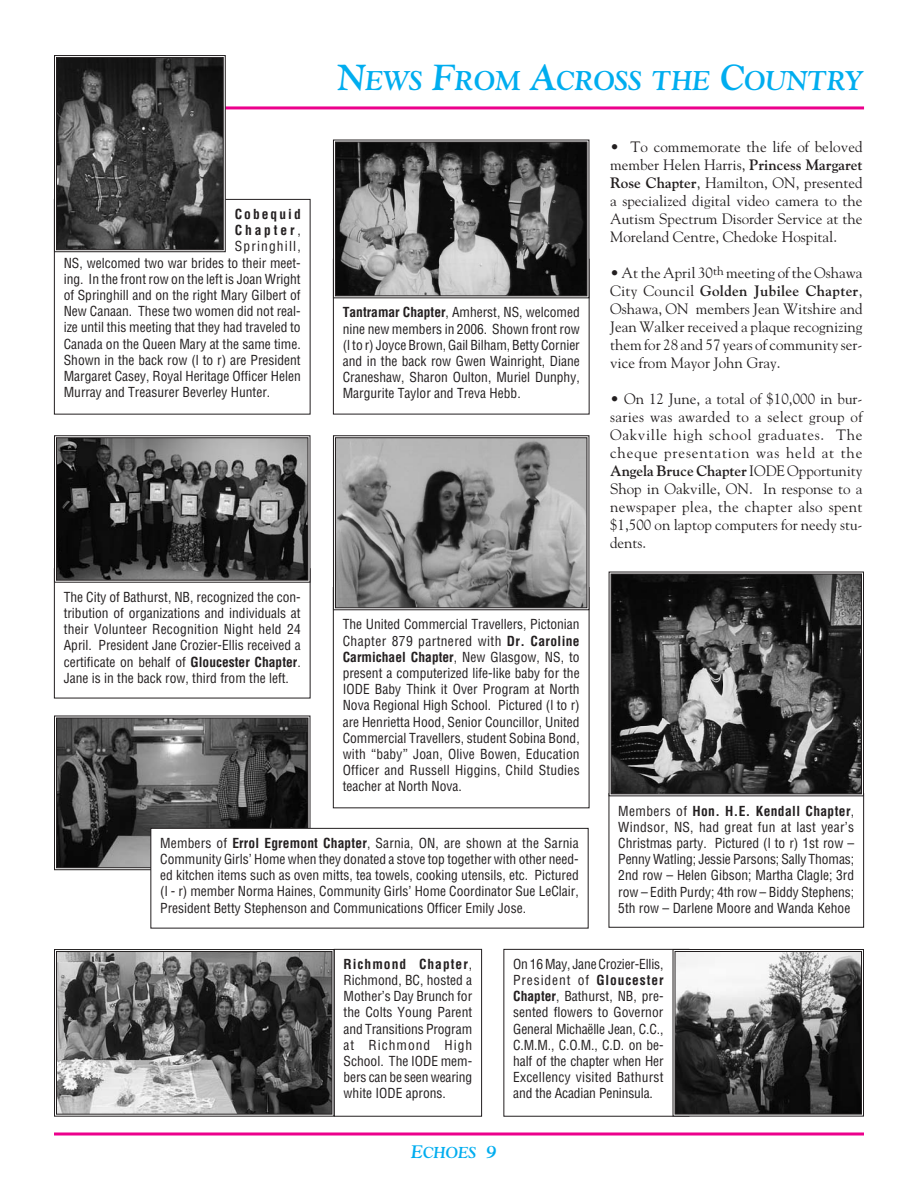
<style>
.page{position:relative;width:918px;height:1188px;background:#fff}
.page>*{position:absolute;margin:0;border:0;box-sizing:border-box;transform-origin:0 0}
.t1{font:italic 700 27px "Goudy";color:#00adef}
.t2{font:italic 700 15.75px "Goudy";color:#00adef}
.t3{font:15px/18px "Goudy";color:#231f20;text-align:justify}
.t4{font:condensed 13.5px/16.2px "Helvetica";color:#231f20;text-align:justify}
.t5{font:condensed 13.5px "Helvetica";letter-spacing:.085em;color:#231f20}
.t6{font:700 condensed 13.5px "Helvetica";letter-spacing:.15em;color:#231f20}
.t7{font:700 condensed 13.5px "Helvetica";letter-spacing:.21em;color:#231f20}
.s1{font-weight:400}
.s2{font-weight:700}
.s3{font-size:36px}
.s4{font-size:18px}
</style>
<div class="page">
<svg style="left:54px;top:1132px;width:810px;height:4px;background:#f03fa8"></svg>
<hr style="left:209px;top:106px;width:655px;height:3px;background:#ec008c">
<div style="left:333px;top:587px;width:256px;height:221px;border:1px solid #231f20"></div>
<div style="left:54px;top:199px;width:256px;height:216px;border:1px solid #231f20"></div>
<svg style="left:53px;top:55px;width:173px;height:198px;background:#474747"></svg>
<svg style="left:332px;top:139px;width:258px;height:160px;background:#5d5d5d"></svg>
<div style="left:609px;top:793px;width:255px;height:135px;border:1px solid #231f20"></div>
<svg style="left:608px;top:571px;width:257px;height:226px;background:#434343"></svg>
<svg style="left:332px;top:435px;width:258px;height:176px;background:#8d8c8c"></svg>
<svg style="left:53px;top:435px;width:258px;height:148px;background:#4e4e4e"></svg>
<div style="left:503px;top:949px;width:186px;height:168px;border:1px solid #231f20"></div>
<svg style="left:672px;top:948px;width:192px;height:169px;background:#656565"></svg>
<div style="left:334px;top:949px;width:148px;height:168px;border:1px solid #231f20"></div>
<svg style="left:54px;top:949px;width:281px;height:168px;background:#6b6b6b"></svg>
<svg style="left:54px;top:715px;width:257px;height:156px;background:#515151"></svg>
<div style="left:151px;top:829px;width:437px;height:99px;background:#fff"></div>
<div style="left:150px;top:828px;width:439px;height:101px;border:1px solid #231f20"></div>
<p class="t6" style="left:235px;top:209px;width:67px">Cobequid</p>
<p class="t7" style="left:235px;top:225px;width:67px">Chapter<span class="s1">,</span></p>
<p class="t5" style="left:235px;top:241px;width:67px">Springhill,</p>
<p class="t4" style="left:64px;top:256px;width:238px">NS, welcomed two war brides to their meet-</p>
<p class="t4" style="left:64px;top:272px;width:238px">ing. In the front row on the left is Joan Wright</p>
<p class="t4" style="left:64px;top:288px;width:238px">of Springhill and on the right Mary Gilbert of</p>
<p class="t4" style="left:64px;top:304px;width:238px">New Canaan. These two women did not real-</p>
<p class="t4" style="left:64px;top:320px;width:238px">ize until this meeting that they had traveled to</p>
<p class="t4" style="left:64px;top:337px;width:238px">Canada on the Queen Mary at the same time.</p>
<p class="t4" style="left:64px;top:353px;width:239px">Shown in the back row (l to r) are President</p>
<p class="t4" style="left:64px;top:369px;width:239px">Margaret Casey, Royal Heritage Officer Helen</p>
<p class="t4" style="left:64px;top:385px;width:208px">Murray and Treasurer Beverley Hunter.</p>
<p class="t4" style="left:64px;top:590px;width:239px">The City of Bathurst, NB, recognized the con&shy;tribution of organizations and individuals at their Volunteer Recognition Night held 24<br>April. President Jane Crozier-Ellis received a certificate on behalf of <span class="s2">Gloucester Chapter</span>.<br>Jane is in the back row, third from the left.</p>
<h1 class="t1" style="left:338px;top:70px;width:526px"><span class="s3">N</span>EWS <span class="s3">F</span>ROM <span class="s3">A</span>CROSS THE <span class="s3">C</span>OUNTRY</h1>
<p class="t4" style="left:343px;top:306px;width:239px"><span class="s2">Tantramar Chapter</span>, Amherst, NS, welcomed nine new members in 2006. Shown front row (l to r) Joyce Brown, Gail Bilham, Betty Cornier and in the back row Gwen Wainright, Diane Craneshaw, Sharon Oulton, Muriel Dunphy, Margurite Taylor and Treva Hebb.</p>
<p class="t4" style="left:343px;top:618px;width:239px">The United Commercial Travellers, Pictonian Chapter 879 partnered with <span class="s2">Dr. Caroline Carmichael Chapter</span>, New Glasgow, NS, to present a computerized life-like baby for the IODE Baby Think it Over Program at North Nova Regional High School. Pictured (l to r) are Henrietta Hood, Senior Councillor, United Commercial Travellers, student Sobina Bond, with “baby” Joan, Olive Bowen, Education Officer and Russell Higgins, Child Studies teacher at North Nova.</p>
<p class="t3" style="left:610px;top:139px;width:254px">• To commemorate the life of beloved member Helen Harris, <span class="s2">Princess Margaret Rose Chapter</span>, Hamilton, ON, presented a specialized digital video camera to the Autism Spectrum Disorder Service at the Moreland Centre, Chedoke Hospital.</p>
<p class="t3" style="left:610px;top:265px;width:254px">• At the April 30<sup>th</sup> meeting of the Oshawa City Council <span class="s2">Golden Jubilee Chapter</span>, Oshawa, ON members Jean Witshire and Jean Walker received a plaque recognizing them for 28 and 57 years of community ser&shy;vice from Mayor John Gray.</p>
<p class="t3" style="left:610px;top:391px;width:254px">• On 12 June, a total of $10,000 in bur&shy;saries was awarded to a select group of Oakville high school graduates. The cheque presentation was held at the <span class="s2">Angela Bruce Chapter</span> IODE Opportunity Shop in Oakville, ON. In response to a newspaper plea, the chapter also spent $1,500 on laptop computers for needy stu&shy;dents.</p>
<p class="t4" style="left:160px;top:836px;width:420px">Members of <span class="s2">Errol Egremont Chapter</span>, Sarnia, ON, are shown at the Sarnia Community Girls’ Home when they donated a stove top together with other need&shy;ed kitchen items such as oven mitts, tea towels, cooking utensils, etc. Pictured (l - r) member Norma Haines, Community Girls’ Home Coordinator Sue LeClair, President Betty Stephenson and Communications Officer Emily Jose.</p>
<p class="t4" style="left:618px;top:804px;width:237px">Members of <span class="s2">Hon. H.E. Kendall Chapter</span>, Windsor, NS, had great fun at last year’s Christmas party. Pictured (l to r) 1st row – Penny Watling; Jessie Parsons; Sally Thomas; 2nd row – Helen Gibson; Martha Clagle; 3rd row – Edith Purdy; 4th row – Biddy Stephens; 5th row – Darlene Moore and Wanda Kehoe</p>
<p class="t4" style="left:344px;top:957px;width:130px"><span class="s2">Richmond Chapter</span>, Richmond, BC, hosted a Mother’s Day Brunch for the Colts Young Parent and Transitions Program at Richmond High School. The IODE mem&shy;bers can be seen wearing white IODE aprons.</p>
<p class="t2" style="left:411px;top:1146px;width:87px"><span class="s4">E</span>CHOES <span class="s4">9</span></p>
<p class="t4" style="left:513px;top:957px;width:152px">On 16 May, Jane Crozier-Ellis, President of <span class="s2">Gloucester Chapter</span>, Bathurst, NB, pre&shy;sented flowers to Governor General Michaëlle Jean, C.C., C.M.M., C.O.M., C.D. on be&shy;half of the chapter when Her Excellency visited Bathurst and the Acadian Peninsula.</p>
</div>
